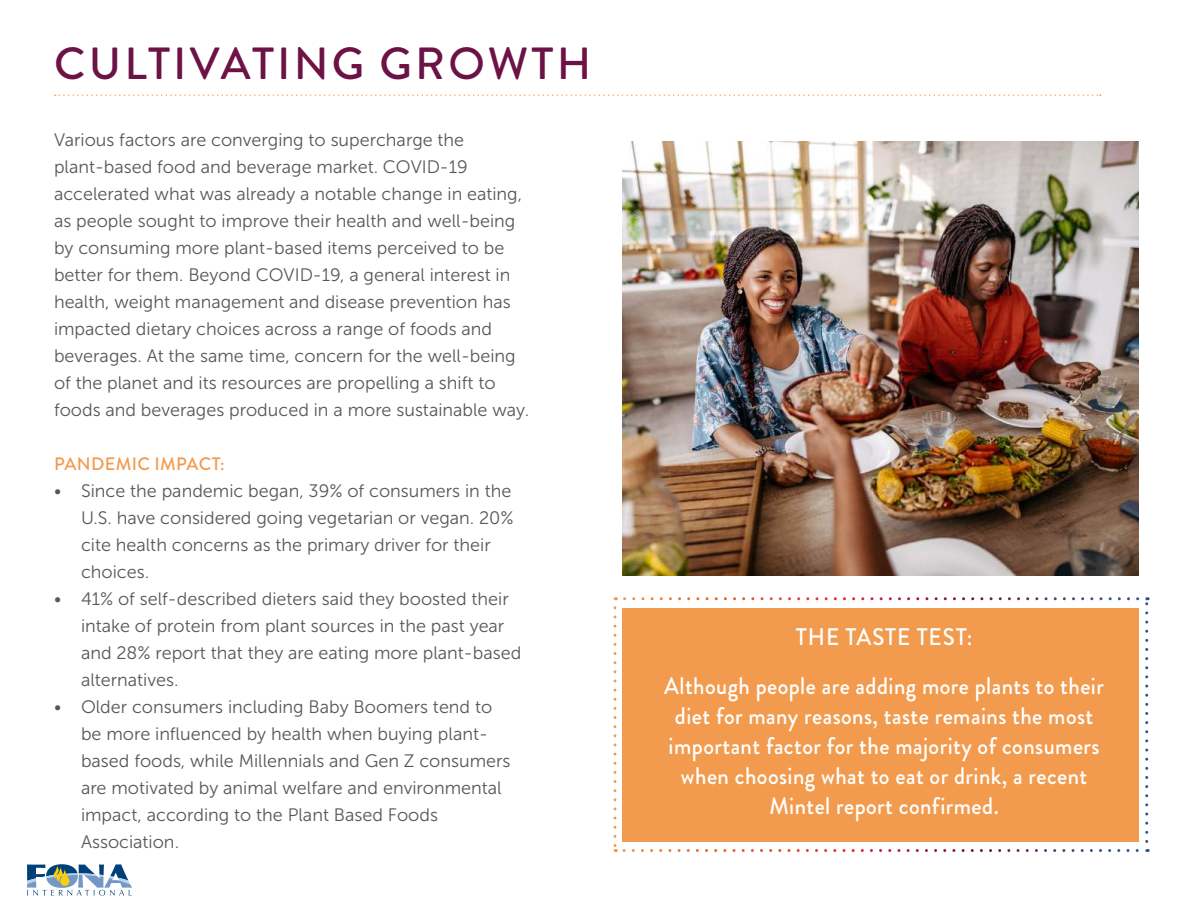
<style>
.page{position:relative;width:1188px;height:918px;background:#fff}
.page>*{position:absolute;margin:0;border:0;box-sizing:border-box;transform-origin:0 0}
.t1{font:500 45px "Brandon Grotesque";letter-spacing:.07em;color:#6c1245}
.t2{font:500 24px/30px "Brandon Grotesque";letter-spacing:.02em;color:#fff;text-align:center;scale:.94 1}
.t3{font:18px/27px "Museo Sans 300";color:#57585a}
.t4{font:500 18px "Brandon Grotesque";letter-spacing:.02em;color:#f29b4e}
</style>
<div class="page">
<svg style="left:27px;top:864px;width:105px;height:32px"></svg>
<svg style="left:55px;top:94px;width:1046px;height:2px"></svg>
<div style="left:623px;top:608px;width:516px;height:234px;background:#f29b4e"></div>
<img style="left:623px;top:141px;width:516px;height:434px">
<svg style="left:614px;top:608px;width:2px;height:244px"></svg>
<svg style="left:624px;top:849px;width:524px;height:3px"></svg>
<svg style="left:1145px;top:597px;width:3px;height:245px"></svg>
<svg style="left:615px;top:597px;width:523px;height:3px"></svg>
<h1 class="t1" style="left:54px;top:32px;width:538px">CULTIVATING GROWTH</h1>
<p class="t3" style="left:54px;top:127px;width:477px">Various factors are converging to supercharge the plant-based food and beverage market. COVID-19 accelerated what was already a notable change in eating, as people sought to improve their health and well-being by consuming more plant-based items perceived to be better for them. Beyond COVID-19, a general interest in health, weight management and disease prevention has impacted dietary choices across a range of foods and beverages. At the same time, concern for the well-being of the planet and its resources are propelling a shift to foods and beverages produced in a more sustainable way.</p>
<p class="t4" style="left:54px;top:452px;width:172px">PANDEMIC IMPACT:</p>
<p class="t3" style="left:81px;top:478px;width:434px;text-indent:-27px">• Since the pandemic began, 39% of consumers in the U.S. have considered going vegetarian or vegan. 20% cite health concerns as the primary driver for their choices.</p>
<p class="t3" style="left:81px;top:586px;width:442px;text-indent:-27px">• 41% of self-described dieters said they boosted their intake of protein from plant sources in the past year and 28% report that they are eating more plant-based alternatives.</p>
<p class="t3" style="left:81px;top:694px;width:431px;text-indent:-27px">• Older consumers including Baby Boomers tend to be more influenced by health when buying plant&shy;based foods, while Millennials and Gen Z consumers are motivated by animal welfare and environmental impact, according to the Plant Based Foods Association.</p>
<h2 class="t2" style="left:664px;top:613px;width:469px;line-height:48.6px">THE TASTE TEST:<br>Although people are adding more plants to their</h2>
<h2 class="t2" style="left:669px;top:701px;width:460px">diet for many reasons, taste remains the most important factor for the majority of consumers when choosing what to eat or drink, a recent Mintel report confirmed.</h2>
</div>
